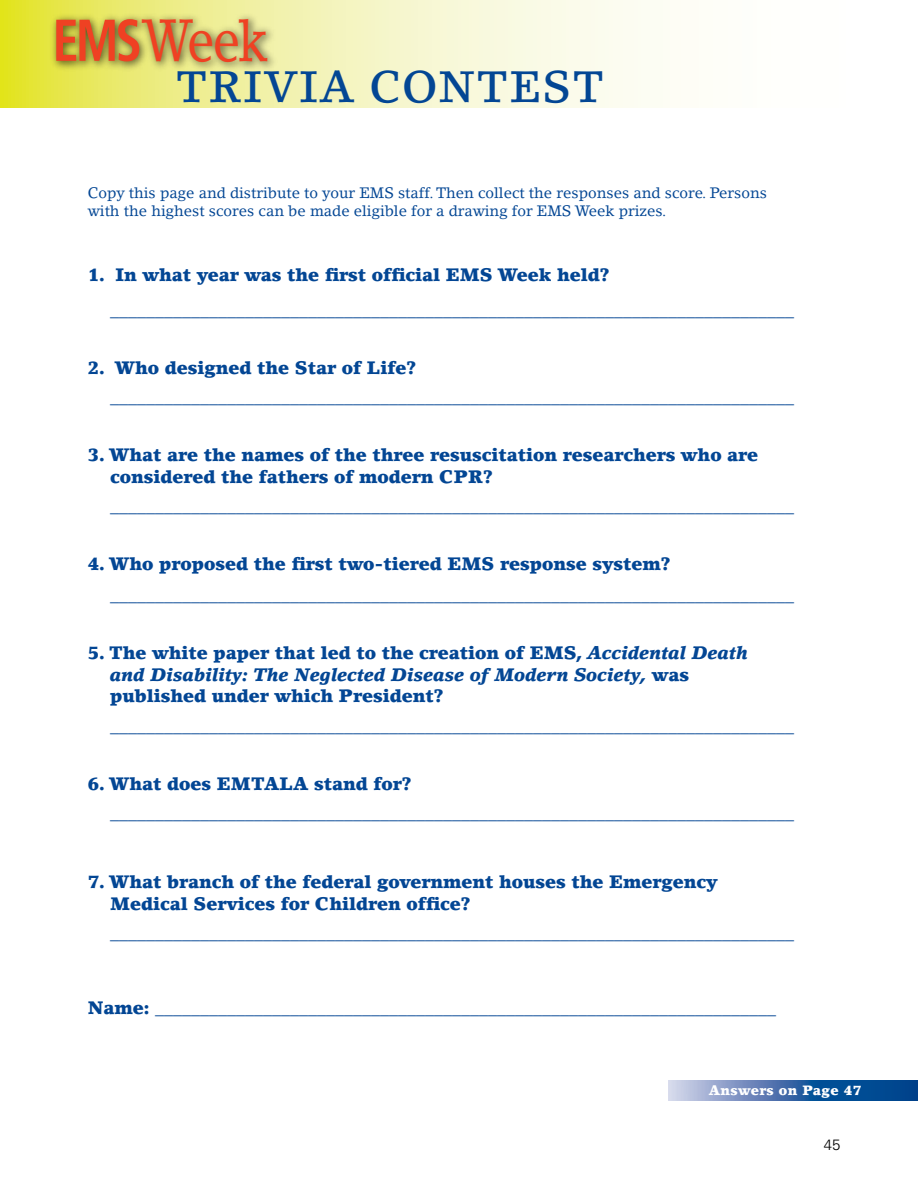
<style>
.page{position:relative;width:918px;height:1188px;background:#fff}
.page>*{position:absolute;margin:0;border:0;box-sizing:border-box;transform-origin:0 0}
.t1{font:58.95px "Lino Letter";color:#ef4123;scale:.84 1}
.t2{font:500 43.65px "Lino Letter";letter-spacing:.03em;color:#034694}
.t3{font:900 18px/21.6px "Lino Letter";color:#034694}
.t4{font:15px/18px "Lino Letter";color:#034694}
.t5{font:300 15px "Univers";color:#000}
.t6{font:900 13.5px "Lino Letter";letter-spacing:.03em;color:#fff}
.s1{font-family:"Frutiger";font-weight:700;font-stretch:condensed}
.s2{font-style:italic}
</style>
<div class="page">
<svg style="left:0;top:0;width:670px;height:108px;background:#f3f4b8"></svg>
<div style="left:49px;top:12px;width:229px;height:62px;background:#000;opacity:.69"></div>
<svg style="left:669px;top:1080px;width:249px;height:21px;background:#4674ad"></svg>
<h1 class="t1" style="left:52px;top:4px;width:258px"><span class="s1">EMS</span>Week</h1>
<h2 class="t2" style="left:176px;top:60px;width:430px">TRIVIA C ONTEST</h2>
<p class="t4" style="left:88px;top:183px;width:681px">Copy this page and distribute to your EMS staff. Then collect the responses and score. Persons with the highest scores can be made eligible for a drawing for EMS Week prizes.</p>
<p class="t3" style="left:110px;top:257px;width:686px;line-height:35.1px;text-indent:-23px">1. In what year was the first official EMS Week held? ____________________________________________________________________________</p>
<p class="t3" style="left:110px;top:353px;width:686px;line-height:29.1px;text-indent:-22px">2. Who designed the Star of Life? ____________________________________________________________________________</p>
<p class="t3" style="left:110px;top:444px;width:650px;text-indent:-22px">3. What are the names of the three resuscitation researchers who are considered the fathers of modern CPR?</p>
<p class="t3" style="left:110px;top:495px;width:685px">____________________________________________________________________________</p>
<p class="t3" style="left:110px;top:549px;width:685px;line-height:30.6px;text-indent:-22px">4. Who proposed the first two-tiered EMS response system? ____________________________________________________________________________</p>
<p class="t3" style="left:110px;top:642px;width:639px;text-indent:-22px">5. The white paper that led to the creation of EMS, <span class="s2">Accidental Death and Disability: The Neglected Disease of Modern Society,</span> was published under which President?</p>
<p class="t3" style="left:110px;top:714px;width:685px">____________________________________________________________________________</p>
<p class="t3" style="left:110px;top:769px;width:685px;line-height:29.1px;text-indent:-22px">6. What does EMTALA stand for? ____________________________________________________________________________</p>
<p class="t3" style="left:110px;top:871px;width:609px;text-indent:-22px">7. What branch of the federal government houses the Emergency<br>Medical Services for Children office?</p>
<p class="t3" style="left:110px;top:922px;width:685px">____________________________________________________________________________</p>
<p class="t3" style="left:88px;top:997px;width:690px">Name: _____________________________________________________________________</p>
<p class="t6" style="left:709px;top:1082px;width:154px">Answers on Page 47</p>
<p class="t5" style="left:824px;top:1136px;width:18px">45</p>
</div>
